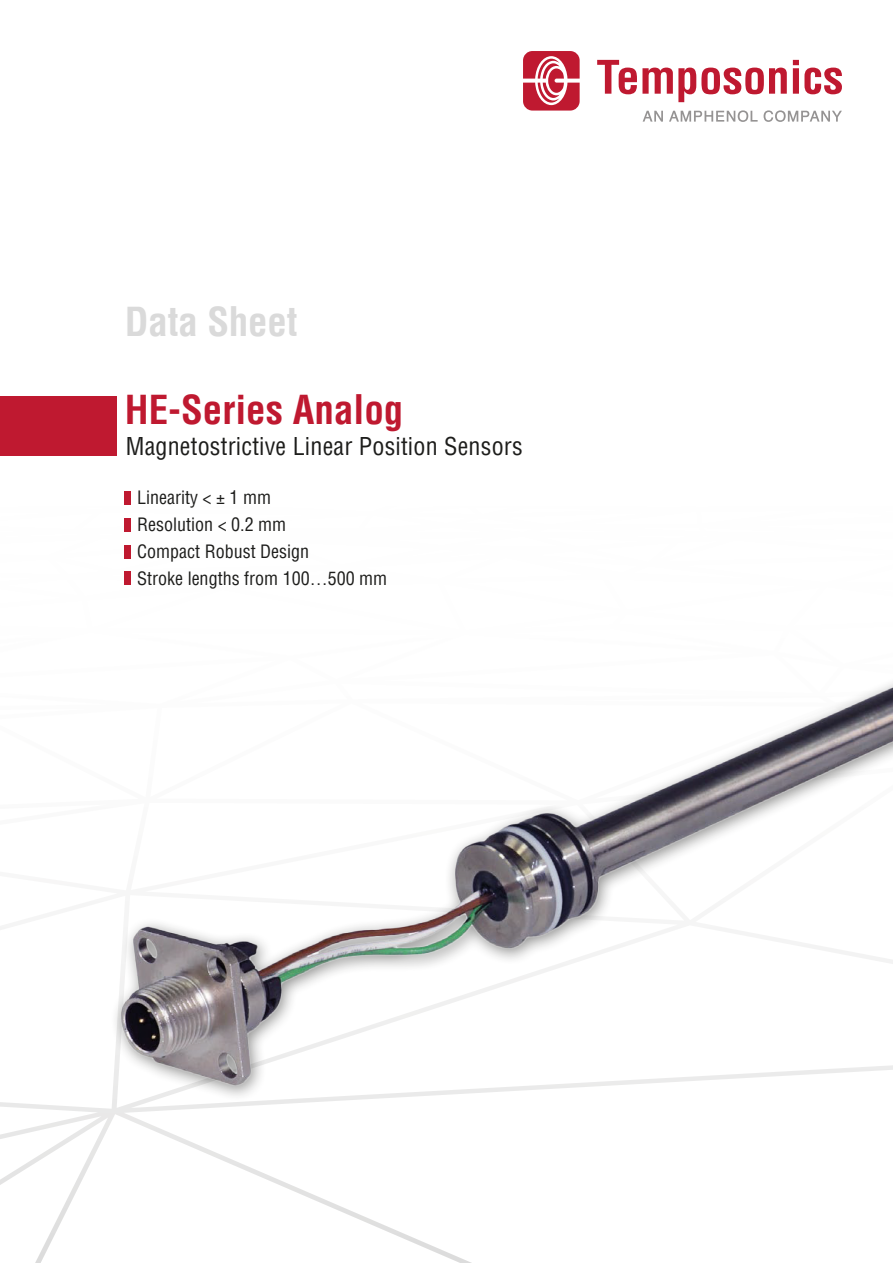
<style>
.page{position:relative;width:893px;height:1263px;background:#fff}
.page>*{position:absolute;margin:0;border:0;box-sizing:border-box;transform-origin:0 0}
.t1{font:700 condensed 39px "Helvetica LT Pro";color:#bf1930}
.t2{font:700 condensed 39px "Helvetica LT Pro";letter-spacing:-.005em;color:#dadada}
.t3{font:condensed 24px "Helvetica LT Pro";letter-spacing:.01em;color:#1d1d1b}
.t4{font:condensed 18px/27px "Helvetica LT Pro";color:#1d1d1b}
</style>
<div class="page">
<svg style="left:0;top:493px;width:472px;height:770px"></svg>
<div style="left:0;top:396px;width:116px;height:59px;background:#bf1930"></div>
<img style="left:103px;top:631px;width:790px;height:475px">
<div style="left:124px;top:491px;width:6px;height:13px;background:#bf1930"></div>
<div style="left:124px;top:518px;width:6px;height:13px;background:#bf1930"></div>
<div style="left:124px;top:545px;width:6px;height:13px;background:#bf1930"></div>
<div style="left:124px;top:572px;width:6px;height:13px;background:#bf1930"></div>
<svg style="left:597px;top:60px;width:190px;height:42px"></svg>
<svg style="left:793px;top:60px;width:49px;height:34px"></svg>
<svg style="left:643px;top:111px;width:20px;height:11px"></svg>
<svg style="left:669px;top:110px;width:89px;height:12px"></svg>
<svg style="left:764px;top:110px;width:78px;height:12px"></svg>
<svg style="left:523px;top:51px;width:57px;height:60px"></svg>
<h1 class="t2" style="left:125px;top:296px;width:174px">Data Sheet</h1>
<h1 class="t1" style="left:125px;top:384px;width:280px">HE-Series Analog</h1>
<h2 class="t3" style="left:126px;top:431px;width:398px">Magnetostrictive Linear Position Sensors</h2>
<p class="t4" style="left:137px;top:484px;width:251px">Linearity &lt; ± 1 mm<br>Resolution &lt; 0.2 mm<br>Compact Robust Design<br>Stroke lengths from 100…500 mm</p>
</div>
